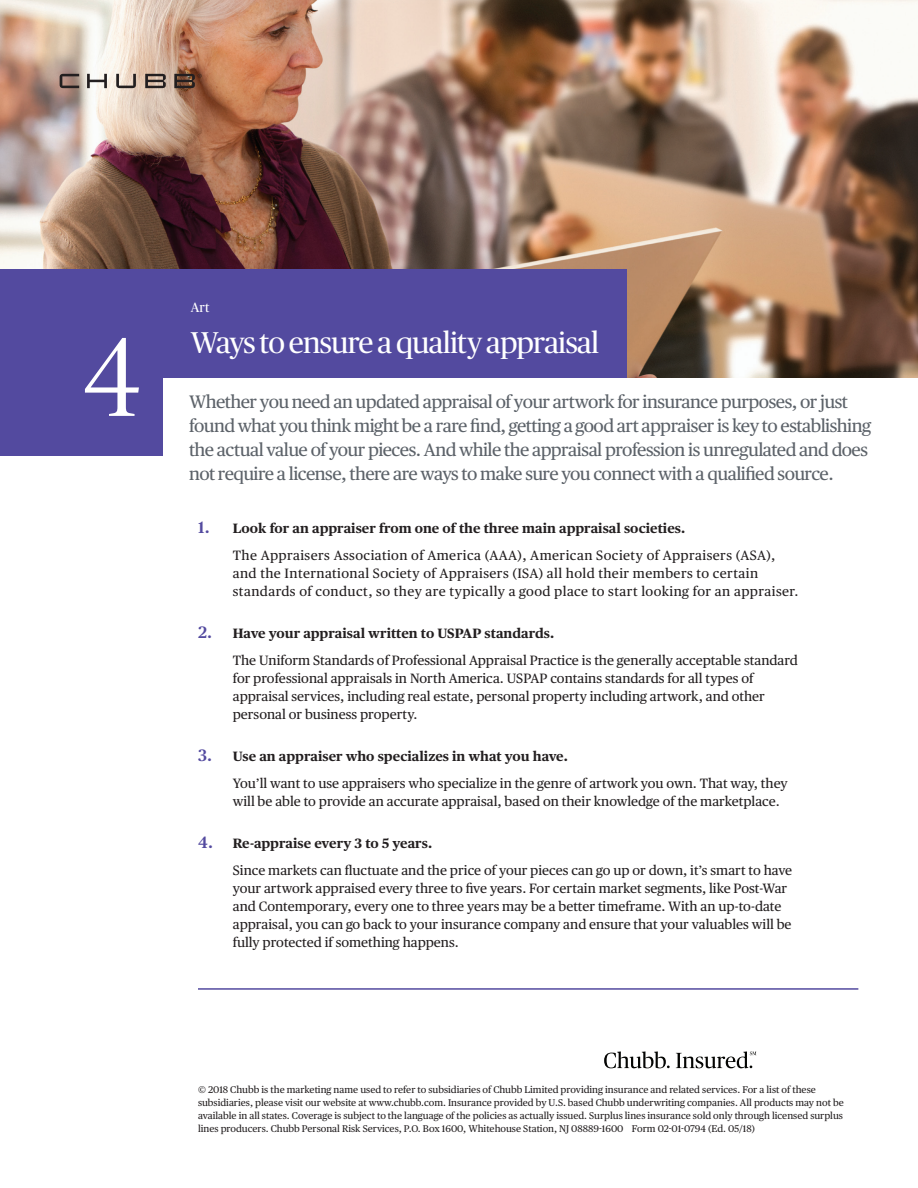
<style>
.page{position:relative;width:918px;height:1188px;background:#fff}
.page>*{position:absolute;margin:0;border:0;box-sizing:border-box;transform-origin:0 0}
.t1{font:300 112.5px "Chubb Publico";color:#fff}
.t2{font:30px "Chubb Publico";letter-spacing:-.025em;color:#fff}
.t3{font:18px/24px "Chubb Publico Text";letter-spacing:-.03em;color:#5c6269}
.t4{font:13.5px/18px "Chubb Publico Text";color:#231f20}
.t5{font:13.5px/27px "Chubb Publico Text";letter-spacing:.03em;color:#231f20}
.t6{font:13.5px "Chubb Publico";color:#fff}
.t7{font:9.75px/12.8px "Chubb Publico Text";color:#231f20}
.s1{font-weight:600;font-size:16.5px;color:#534a9f}
.s2{font-weight:700}
</style>
<div class="page">
<img style="left:0;top:0;width:918px;height:378px">
<svg style="left:60px;top:74px;width:142px;height:14px;background:#948379"></svg>
<div style="left:0;top:269px;width:626px;height:186px;background:#534a9f"></div>
<div style="left:164px;top:378px;width:754px;height:87px;background:#fff"></div>
<svg style="left:604px;top:1052px;width:66px;height:16px"></svg>
<svg style="left:676px;top:1052px;width:80px;height:16px"></svg>
<hr style="left:198px;top:988px;width:660px;height:2px;background:#534a9f">
<h1 class="t1" style="left:83px;top:300px;width:61px">4</h1>
<p class="t6" style="left:191px;top:298px;width:20px">Art</p>
<h2 class="t2" style="left:191px;top:321px;width:410px">Ways to ensure a quality appraisal</h2>
<p class="t3" style="left:189px;top:389px;width:684px">Whether you need an updated appraisal of your artwork for insurance purposes, or just found what you think might be a rare find, getting a good art appraiser is key to establishing the actual value of your pieces. And while the appraisal profession is unregulated and does not require a license, there are ways to make sure you connect with a qualified source.</p>
<p class="t5" style="left:233px;top:514px;width:544px;text-indent:-34px"><span class="s1">1.</span> <span class="s2">Look for an appraiser from one of the three main appraisal societies.<br></span>The Appraisers Association of America (AAA), American Society of Appraisers (ASA),</p>
<p class="t5" style="left:233px;top:564px;width:567px;line-height:18px">and the International Society of Appraisers (ISA) all hold their members to certain standards of conduct, so they are typically a good place to start looking for an appraiser.</p>
<p class="t4" style="left:233px;top:619px;width:567px;line-height:27px;text-indent:-34px"><span class="s1">2.</span> <span class="s2">Have your appraisal written to USPAP standards.<br></span>The Uniform Standards of Professional Appraisal Practice is the generally acceptable standard</p>
<p class="t4" style="left:233px;top:669px;width:534px">for professional appraisals in North America. USPAP contains standards for all types of appraisal services, including real estate, personal property including artwork, and other personal or business property.</p>
<p class="t4" style="left:233px;top:742px;width:556px;line-height:27px;text-indent:-34px"><span class="s1">3.</span> <span class="s2">Use an appraiser who specializes in what you have.<br></span>You’ll want to use appraisers who specialize in the genre of artwork you own. That way, they</p>
<p class="t4" style="left:233px;top:792px;width:549px">will be able to provide an accurate appraisal, based on their knowledge of the marketplace.</p>
<p class="t4" style="left:233px;top:829px;width:561px;line-height:27px;text-indent:-34px"><span class="s1">4.</span> <span class="s2">Re-appraise every 3 to 5 years.<br></span>Since markets can fluctuate and the price of your pieces can go up or down, it’s smart to have</p>
<p class="t4" style="left:233px;top:879px;width:560px">your artwork appraised every three to five years. For certain market segments, like Post-War and Contemporary, every one to three years may be a better timeframe. With an up-to-date appraisal, you can go back to your insurance company and ensure that your valuables will be fully protected if something happens.</p>
<p class="t7" style="left:198px;top:1083px;width:647px">© 2018 Chubb is the marketing name used to refer to subsidiaries of Chubb Limited providing insurance and related services. For a list of these subsidiaries, please visit our website at www.chubb.com. Insurance provided by U.S. based Chubb underwriting companies. All products may not be available in all states. Coverage is subject to the language of the policies as actually issued. Surplus lines insurance sold only through licensed surplus lines producers. Chubb Personal Risk Services, P.O. Box 1600, Whitehouse Station, NJ 08889-1600 Form 02-01-0794 (Ed. 05/18)</p>
</div>
